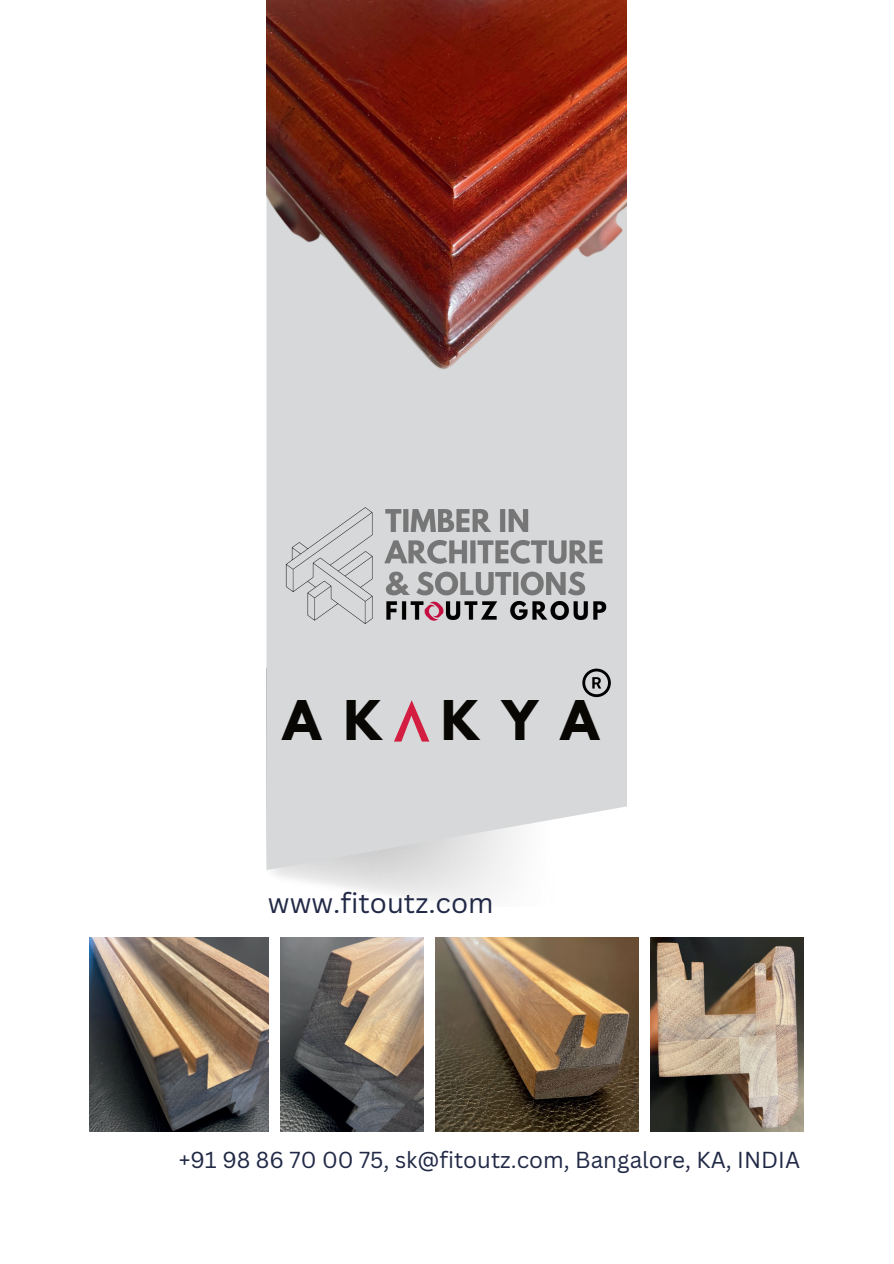
<style>
.page{position:relative;width:894px;height:1264px;background:#fff}
.page>*{position:absolute;margin:0;border:0;box-sizing:border-box;transform-origin:0 0}
.t1{font:600 54.3px "Josefin Sans";color:#d31e41}
.t2{font:700 48.45px "League Spartan";color:#080704}
.t3{font:27.75px "Canva Sans";color:#212946}
.t4{font:22.5px "Canva Sans";color:#212946}
</style>
<div class="page">
<svg style="left:266px;top:0;width:361px;height:870px;background:#d9dadb"></svg>
<svg style="left:582px;top:668px;width:28px;height:29px"></svg>
<img style="left:283px;top:498px;width:327px;height:134px">
<img style="left:266px;top:0;width:360px;height:480px">
<img style="left:89px;top:937px;width:179px;height:194px">
<img style="left:280px;top:937px;width:143px;height:194px">
<img style="left:435px;top:937px;width:203px;height:194px">
<img style="left:650px;top:937px;width:153px;height:194px">
<h2 class="t2" style="left:283px;top:682px;width:317px">A K K Y A</h2>
<h1 class="t1" style="left:431px;top:767px;width:41px;rotate:-180deg">V</h1>
<p class="t3" style="left:268px;top:886px;width:227px">www.fitoutz.com</p>
<p class="t4" style="left:179px;top:1146px;width:622px">+91 98 86 70 00 75, sk@fitoutz.com, Bangalore, KA, INDIA</p>
</div>
